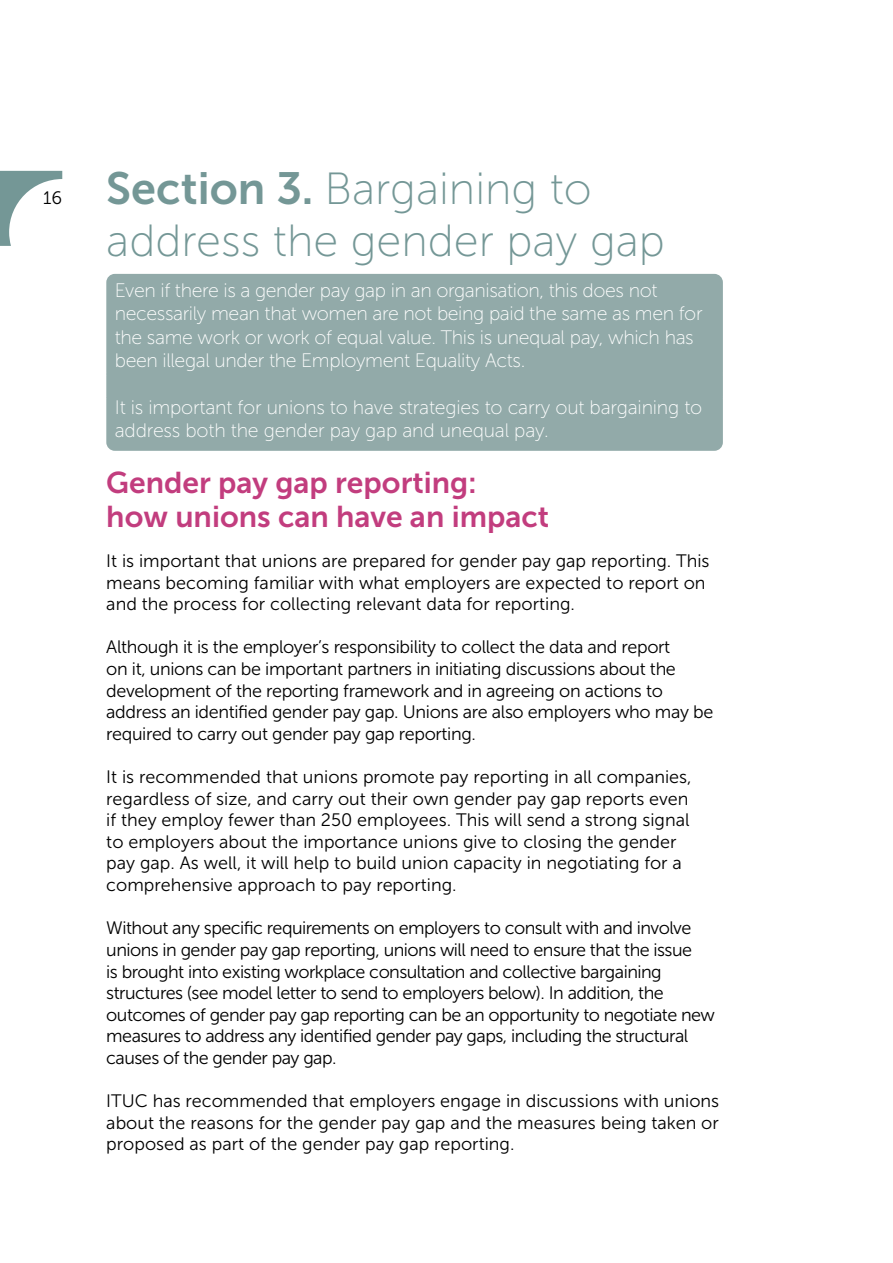
<style>
.page{position:relative;width:893px;height:1263px;background:#fff}
.page>*{position:absolute;margin:0;border:0;box-sizing:border-box;transform-origin:0 0}
.t1{font:45px/51.8px "Museo Sans 100";color:#749796}
.t2{font:30px/34.5px "Museo Sans 700";color:#c23d7e}
.t3{font:19.5px/23.4px "Museo Sans 100";letter-spacing:-.02em;color:#fff}
.t4{font:18px/21.6px "Museo Sans 300";letter-spacing:-.02em;color:#000}
.t5{font:18px/21.6px "Museo Sans 300";color:#000}
.s1{font-family:"Museo Sans 700"}
</style>
<div class="page">
<svg style="left:0;top:171px;width:62px;height:75px"></svg>
<div style="left:106px;top:274px;width:617px;height:107px;background:#92aaa9;border-radius:9px"></div>
<div style="left:106px;top:367px;width:617px;height:37px;background:#92aaa9;border-radius:9px"></div>
<div style="left:106px;top:391px;width:617px;height:60px;background:#92aaa9;border-radius:9px"></div>
<p class="t4" style="left:43px;top:187px;width:21px">16</p>
<h1 class="t1" style="left:106px;top:163px;width:560px"><span class="s1">Section 3.</span> Bargaining to address the gender pay gap</h1>
<p class="t3" style="left:115px;top:279px;width:589px">Even if there is a gender pay gap in an organisation, this does not necessarily mean that women are not being paid the same as men for the same work or work of equal value. This is unequal pay, which has been illegal under the Employment Equality Acts.</p>
<p class="t3" style="left:115px;top:396px;width:589px">It is important for unions to have strategies to carry out bargaining to address both the gender pay gap and unequal pay.</p>
<h2 class="t2" style="left:106px;top:465px;width:444px">Gender pay gap reporting:<br>how unions can have an impact</h2>
<p class="t5" style="left:106px;top:550px;width:605px">It is important that unions are prepared for gender pay gap reporting. This means becoming familiar with what employers are expected to report on and the process for collecting relevant data for reporting.</p>
<p class="t4" style="left:106px;top:637px;width:608px">Although it is the employer’s responsibility to collect the data and report<br>on it, unions can be important partners in initiating discussions about the development of the reporting framework and in agreeing on actions to address an identified gender pay gap. Unions are also employers who may be required to carry out gender pay gap reporting.</p>
<p class="t5" style="left:106px;top:766px;width:587px">It is recommended that unions promote pay reporting in all companies, regardless of size, and carry out their own gender pay gap reports even if they employ fewer than 250 employees. This will send a strong signal to employers about the importance unions give to closing the gender pay gap. As well, it will help to build union capacity in negotiating for a comprehensive approach to pay reporting.</p>
<p class="t4" style="left:106px;top:917px;width:610px">Without any specific requirements on employers to consult with and involve unions in gender pay gap reporting, unions will need to ensure that the issue<br>is brought into existing workplace consultation and collective bargaining structures (see model letter to send to employers below). In addition, the outcomes of gender pay gap reporting can be an opportunity to negotiate new measures to address any identified gender pay gaps, including the structural causes of the gender pay gap.</p>
<p class="t4" style="left:106px;top:1090px;width:614px;text-align:justify">ITUC has recommended that employers engage in discussions with unions about the reasons for the gender pay gap and the measures being taken or proposed as part of the gender pay gap reporting.</p>
</div>
